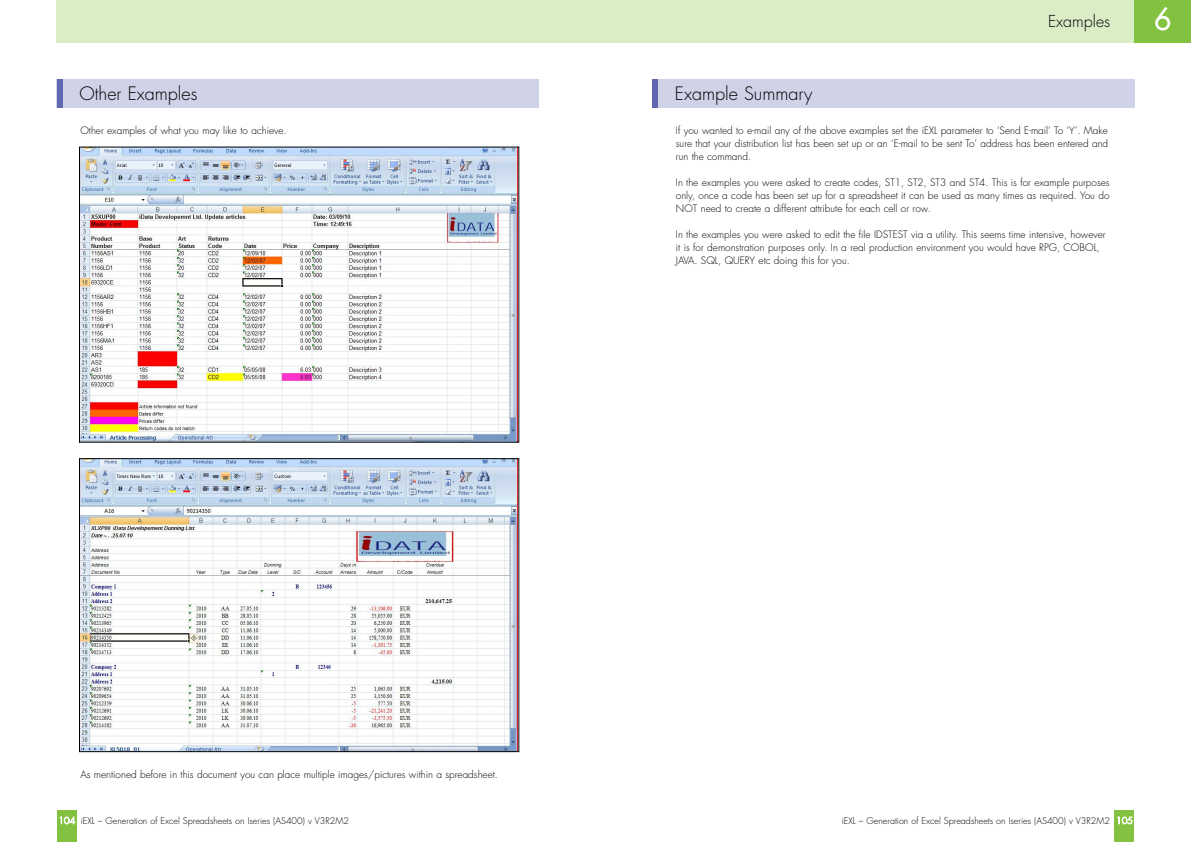
<style>
.page{position:relative;width:1191px;height:842px;background:#fff}
.page>*{position:absolute;margin:0;border:0;box-sizing:border-box;transform-origin:0 0}
.t1{font:30px "Futura";color:#fff}
.t2{font:300 18px "Futura";color:#000}
.t3{font:300 16px "Futura";color:#000}
.t4{font:300 10px/13px "Futura";color:#000;text-align:justify}
.t5{font:300 9px "Futura";color:#000}
.s1{color:#fff}
</style>
<div class="page">
<div style="left:57px;top:0;width:1134px;height:43px;background:#daedc6"></div>
<div style="left:1134px;top:0;width:57px;height:43px;background:#82c240"></div>
<div style="left:1114px;top:811px;width:20px;height:31px;background:#82c240"></div>
<div style="left:57px;top:811px;width:20px;height:31px;background:#82c240"></div>
<div style="left:57px;top:79px;width:482px;height:29px;background:#d0d2e8"></div>
<div style="left:57px;top:79px;width:5px;height:29px;background:#6168b1"></div>
<img style="left:81px;top:149px;width:436px;height:291px">
<img style="left:81px;top:461px;width:436px;height:289px">
<div style="left:79px;top:459px;width:440px;height:293px;border:1px solid #000"></div>
<div style="left:652px;top:79px;width:482px;height:29px;background:#d0d2e8"></div>
<div style="left:652px;top:79px;width:6px;height:29px;background:#6168b1"></div>
<h2 class="t2" style="left:79px;top:85px;width:120px">Other Examples</h2>
<p class="t4" style="left:80px;top:125px;width:208px">Other examples of what you may like to achieve.</p>
<h2 class="t2" style="left:675px;top:85px;width:139px">Example Summary</h2>
<h3 class="t3" style="left:1048px;top:14px;width:64px">Examples</h3>
<h1 class="t1" style="left:1154px;top:4px;width:19px">6</h1>
<p class="t4" style="left:676px;top:125px;width:434px">If you wanted to e-mail any of the above examples set the iEXL parameter to ‘Send E-mail’ To ‘Y’. Make sure that your distribution list has been set up or an ‘E-mail to be sent To’ address has been entered and run the command.</p>
<p class="t4" style="left:676px;top:177px;width:435px">In the examples you were asked to create codes, ST1, ST2, ST3 and ST4. This is for example purposes only, once a code has been set up for a spreadsheet it can be used as many times as required. You do NOT need to create a different attribute for each cell or row.</p>
<p class="t4" style="left:676px;top:229px;width:431px;text-align:left">In the examples you were asked to edit the file IDSTEST via a utility. This seems time intensive, however it is for demonstration purposes only. In a real production environment you would have RPG, COBOL,<br>JAVA. SQL, QUERY etc doing this for you.</p>
<p class="t4" style="left:80px;top:768px;width:419px">As mentioned before in this document you can place multiple images/pictures within a spreadsheet.</p>
<p class="t5" style="left:58px;top:816px;width:292px"><span class="s1">104</span> iEXL – Generation of Excel Spreadsheets on Iseries (AS400) v V3R2M2</p>
<p class="t5" style="left:842px;top:816px;width:292px">iEXL – Generation of Excel Spreadsheets on Iseries (AS400) v V3R2M2 <span class="s1">105</span></p>
</div>
